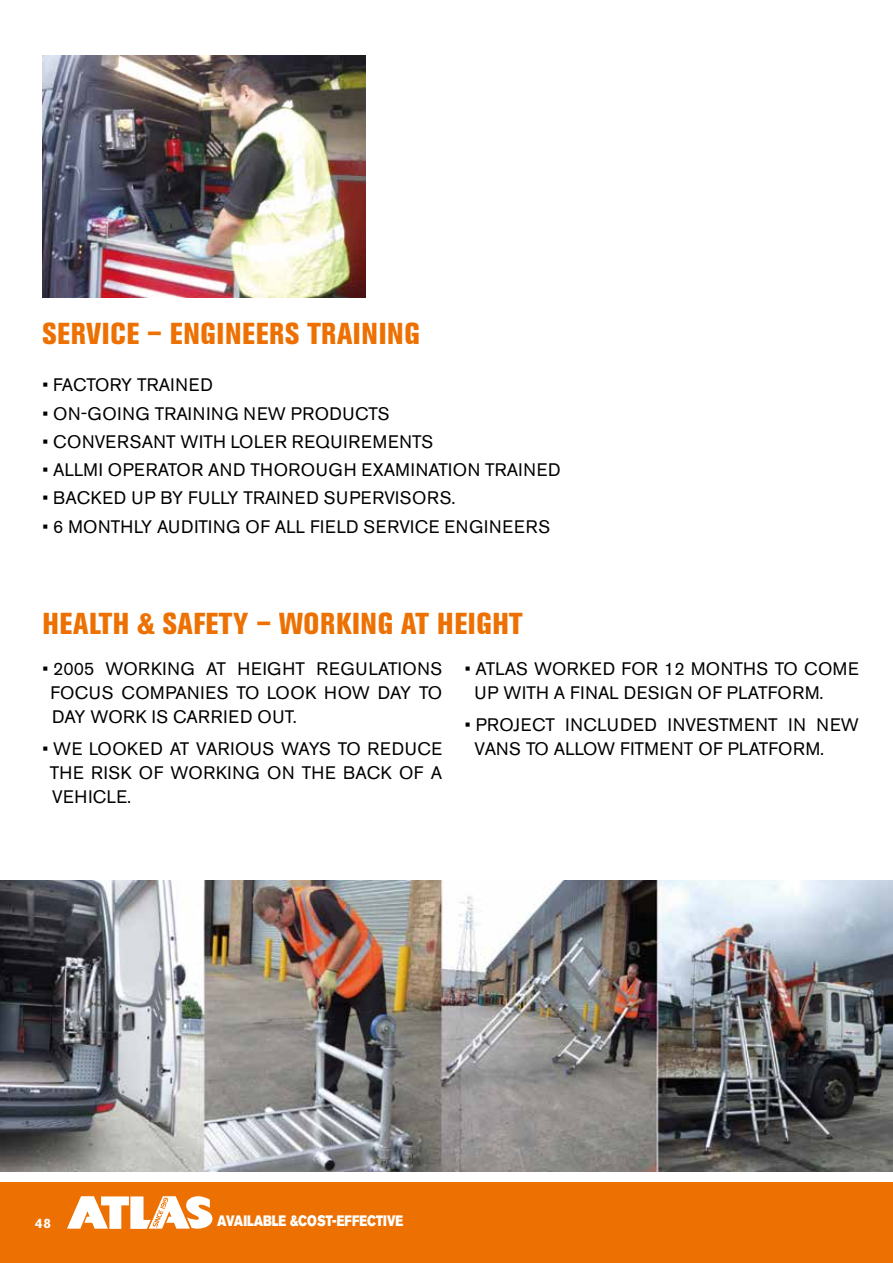
<style>
.page{position:relative;width:893px;height:1263px;background:#fff}
.page>*{position:absolute;margin:0;border:0;box-sizing:border-box;transform-origin:0 0}
.t1{font:800 condensed 30px "Akzidenz Grotesk BE";letter-spacing:.02em;color:#ed7102}
.t2{font:18px/24px "Akzidenz Grotesk Pro";letter-spacing:.03em;color:#000;text-align:justify}
.t3{font:18px "Akzidenz Grotesk Pro";letter-spacing:.01em;color:#000}
.t4{font:15px "Akzidenz Grotesk BQ Super";color:#fff;scale:.8 1}
.t5{font:700 13.5px "Akzidenz Grotesk Pro";color:#fff}
</style>
<div class="page">
<img style="left:43px;top:55px;width:323px;height:243px">
<img style="left:0;top:880px;width:893px;height:291px">
<div style="left:0;top:1182px;width:893px;height:81px;background:#ed7102"></div>
<svg style="left:67px;top:1196px;width:145px;height:33px"></svg>
<h1 class="t1" style="left:43px;top:316px;width:379px">SERVICE – ENGINEERS TRAINING</h1>
<p class="t3" style="left:43px;top:373px;width:172px">• FACTORY TRAINED</p>
<p class="t2" style="left:43px;top:401px;width:349px">• ON-GOING TRAINING NEW PRODUCTS</p>
<p class="t2" style="left:43px;top:429px;width:392px">• CONVERSANT WITH LOLER REQUIREMENTS</p>
<p class="t2" style="left:43px;top:458px;width:520px">• ALLMI OPERATOR AND THOROUGH EXAMINATION TRAINED</p>
<p class="t2" style="left:43px;top:486px;width:415px">• BACKED UP BY FULLY TRAINED SUPERVISORS.</p>
<p class="t2" style="left:43px;top:514px;width:509px">• 6 MONTHLY AUDITING OF ALL FIELD SERVICE ENGINEERS</p>
<h1 class="t1" style="left:43px;top:606px;width:482px">HEALTH &amp; SAFETY – WORKING AT HEIGHT</h1>
<p class="t2" style="left:50px;top:656px;width:393px;text-indent:-8px">• 2005 WORKING AT HEIGHT REGULATIONS FOCUS COMPANIES TO LOOK HOW DAY TO DAY WORK IS CARRIED OUT.</p>
<p class="t2" style="left:50px;top:737px;width:394px;text-indent:-7px">• WE LOOKED AT VARIOUS WAYS TO REDUCE THE RISK OF WORKING ON THE BACK OF A VEHICLE.</p>
<p class="t2" style="left:475px;top:656px;width:386px;text-indent:-10px">• ATLAS WORKED FOR 12 MONTHS TO COME<br>UP WITH A FINAL DESIGN OF PLATFORM.</p>
<p class="t2" style="left:475px;top:713px;width:386px;text-indent:-10px">• PROJECT INCLUDED INVESTMENT IN NEW<br>VANS TO ALLOW FITMENT OF PLATFORM.</p>
<p class="t5" style="left:35px;top:1214px;width:17px">48</p>
<p class="t4" style="left:217px;top:1212px;width:234px">AVAILABLE &amp;COST-EFFECTIVE</p>
</div>
